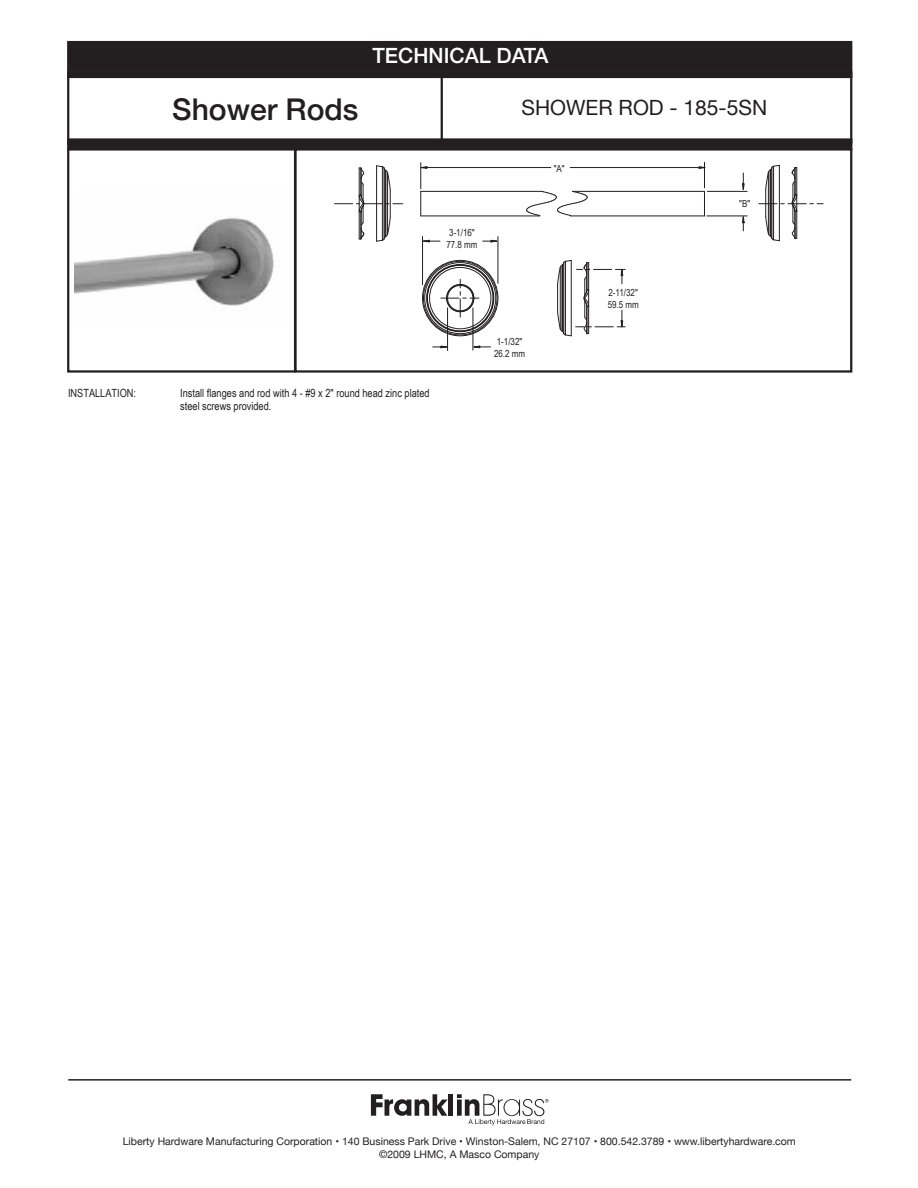
<style>
.page{position:relative;width:918px;height:1188px;background:#fff}
.page>*{position:absolute;margin:0;border:0;box-sizing:border-box;transform-origin:0 0}
.t1{font:500 30px "Helvetica Neue";color:#231f20}
.t2{font:21px "Helvetica Neue";color:#231f20}
.t3{font:500 21px "Helvetica Neue";color:#fff}
.t4{font:11.25px/13.5px "Arial Narrow";color:#231f20}
.t5{font:10.5px/12.6px "Helvetica Neue";color:#231f20;text-align:center}
.t6{font:9.75px/11.7px "Arial Narrow";color:#231f20}
</style>
<div class="page">
<hr style="left:441px;top:76px;width:2px;height:70px;background:#231f20">
<div style="left:67px;top:70px;width:785px;height:8px;background:#231f20"></div>
<div style="left:67px;top:138px;width:785px;height:12px;background:#231f20;border:2px solid #231f20"></div>
<div style="left:67px;top:148px;width:229px;height:225px;border:2px solid #231f20"></div>
<div style="left:294px;top:148px;width:558px;height:225px;border:2px solid #231f20"></div>
<hr style="left:68px;top:1079px;width:783px;height:2px;background:#231f20">
<hr style="left:421px;top:216px;width:119px;height:1px;background:#231f20">
<hr style="left:421px;top:191px;width:121px;height:1px;background:#231f20">
<hr style="left:571px;top:216px;width:133px;height:1px;background:#231f20">
<svg style="left:526px;top:191px;width:62px;height:26px"></svg>
<hr style="left:573px;top:191px;width:131px;height:1px;background:#231f20">
<hr style="left:707px;top:191px;width:40px;height:1px;background:#231f20">
<hr style="left:707px;top:216px;width:40px;height:1px;background:#231f20">
<svg style="left:441px;top:279px;width:38px;height:38px"></svg>
<div style="left:424px;top:262px;width:72px;height:72px;border:1px solid #231f20;border-radius:50%"></div>
<div style="left:429px;top:267px;width:62px;height:62px;border:1px solid #231f20;border-radius:50%"></div>
<div style="left:446px;top:284px;width:28px;height:28px;border:1px solid #231f20;border-radius:50%"></div>
<div style="left:426px;top:264px;width:68px;height:68px;border:1px solid #231f20;border-radius:50%"></div>
<div style="left:447px;top:285px;width:26px;height:26px;border:1px solid #231f20;border-radius:50%"></div>
<hr style="left:422px;top:237px;width:1px;height:48px;background:#231f20">
<hr style="left:498px;top:237px;width:1px;height:46px;background:#231f20">
<hr style="left:447px;top:308px;width:1px;height:43px;background:#231f20">
<hr style="left:473px;top:308px;width:1px;height:42px;background:#231f20">
<svg style="left:335px;top:165px;width:68px;height:77px"></svg>
<svg style="left:759px;top:164px;width:64px;height:78px"></svg>
<svg style="left:423px;top:239px;width:17px;height:4px"></svg>
<svg style="left:483px;top:239px;width:16px;height:4px"></svg>
<svg style="left:472px;top:345px;width:19px;height:4px"></svg>
<svg style="left:433px;top:345px;width:16px;height:4px"></svg>
<svg style="left:557px;top:260px;width:68px;height:77px"></svg>
<hr style="left:421px;top:167px;width:130px;height:1px;background:#231f20">
<hr style="left:570px;top:167px;width:135px;height:1px;background:#231f20">
<svg style="left:420px;top:163px;width:8px;height:53px"></svg>
<svg style="left:698px;top:162px;width:12px;height:54px"></svg>
<svg style="left:742px;top:173px;width:3px;height:19px"></svg>
<svg style="left:742px;top:215px;width:3px;height:16px"></svg>
<svg style="left:371px;top:1094px;width:77px;height:22px"></svg>
<hr style="left:449px;top:1094px;width:4px;height:22px;background:#231f20">
<svg style="left:457px;top:1094px;width:92px;height:31px"></svg>
<div style="left:67px;top:41px;width:785px;height:30px;background:#231f20"></div>
<img style="left:74px;top:217px;width:200px;height:93px">
<h2 class="t3" style="left:373px;top:39px;width:177px">TECHNICAL DATA</h2>
<h1 class="t1" style="left:172px;top:85px;width:188px">Shower Rods</h1>
<h2 class="t2" style="left:521px;top:93px;width:247px">SHOWER ROD - 185-5SN</h2>
<p class="t6" style="left:446px;top:226px;width:33px">3-1/16"<br>77.8 mm</p>
<p class="t6" style="left:554px;top:163px;width:13px">"A"</p>
<p class="t4" style="left:68px;top:386px;width:70px">INSTALLATION:</p>
<p class="t4" style="left:180px;top:386px;width:251px">Install flanges and rod with 4 - #9 x 2" round head zinc plated steel screws provided.</p>
<p class="t6" style="left:494px;top:336px;width:33px">1-1/32"<br>26.2 mm</p>
<p class="t6" style="left:608px;top:287px;width:33px">2-11/32"<br>59.5 mm</p>
<p class="t6" style="left:739px;top:197px;width:13px">"B"</p>
<p class="t5" style="left:123px;top:1136px;width:675px">Liberty Hardware Manufacturing Corporation • 140 Business Park Drive • Winston-Salem, NC 27107 • 800.542.3789 • www.libertyhardware.com ©2009 LHMC, A Masco Company</p>
</div>
